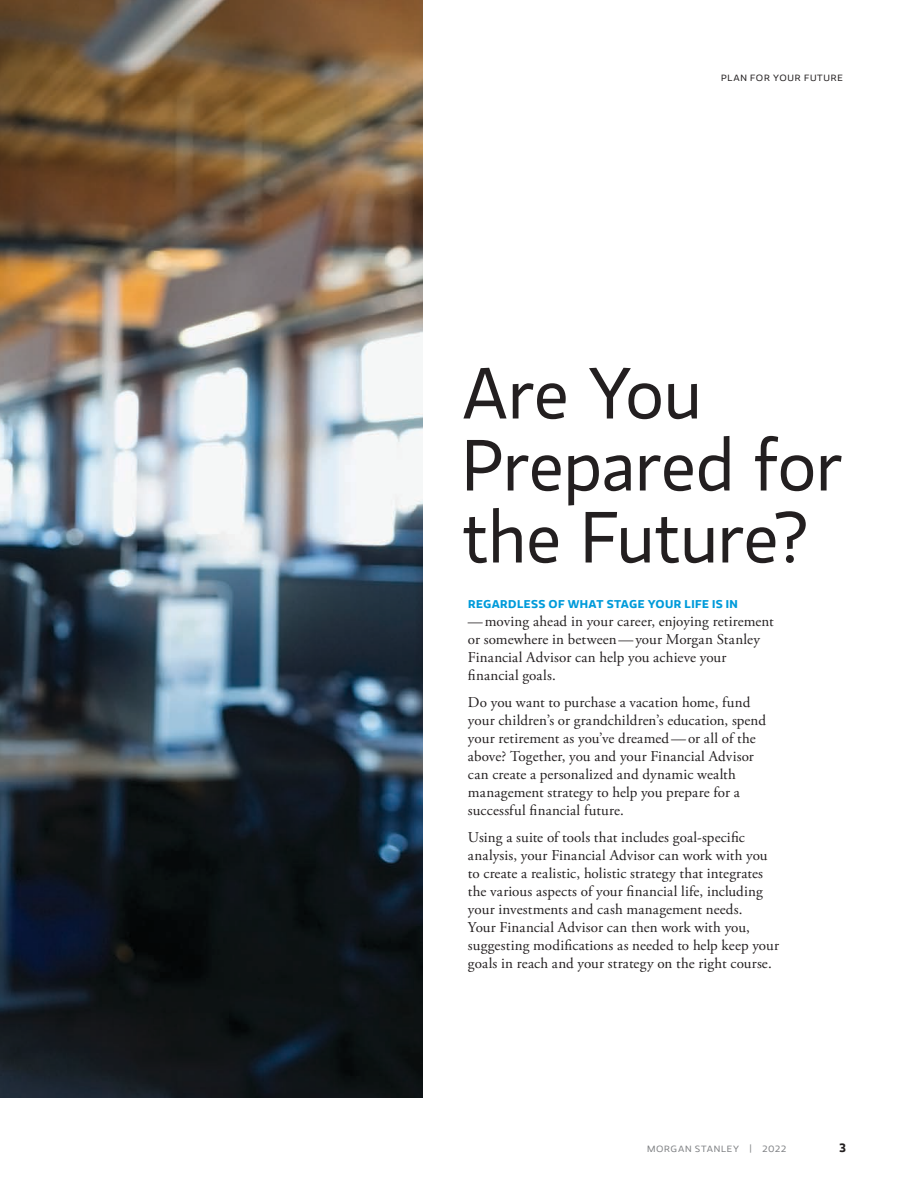
<style>
.page{position:relative;width:918px;height:1188px;background:#fff}
.page>*{position:absolute;margin:0;border:0;box-sizing:border-box;transform-origin:0 0}
.t1{font:72px/72px "MS Gloriola II Std";letter-spacing:-.01em;color:#231f20}
.t2{font:15px/18px "Adobe Garamond Pro";letter-spacing:.01em;color:#231f20}
.t3{font:700 12px "MS Gloriola II Std";color:#231f20}
.t4{font:700 11.25px "MS Gloriola II Std";letter-spacing:.03em;color:#009bda;scale:1.1 1}
.t5{font:9px "MS Gloriola II Std";letter-spacing:.07em;color:#808285;scale:1.1 1}
.t6{font:9px "MS Gloriola II Std";letter-spacing:.075em;color:#231f20;scale:1.1 1}
</style>
<div class="page">
<img style="left:0;top:0;width:423px;height:1098px">
<p class="t6" style="left:721px;top:72px;width:112px">PLAN FOR YOUR FUTURE</p>
<h1 class="t1" style="left:462px;top:356px;width:382px">Are You<br>Prepared for the Future?</h1>
<p class="t4" style="left:468px;top:596px;width:247px">REGARDLESS OF WHAT STAGE YOUR LIFE IS IN</p>
<p class="t2" style="left:468px;top:612px;width:307px">—moving ahead in your career, enjoying retirement or somewhere in between—your Morgan Stanley Financial Advisor can help you achieve your financial goals.</p>
<p class="t2" style="left:468px;top:693px;width:300px">Do you want to purchase a vacation home, fund your children’s or grandchildren’s education, spend your retirement as you’ve dreamed—or all of the above? Together, you and your Financial Advisor can create a personalized and dynamic wealth management strategy to help you prepare for a successful financial future.</p>
<p class="t2" style="left:468px;top:828px;width:313px">Using a suite of tools that includes goal-specific analysis, your Financial Advisor can work with you to create a realistic, holistic strategy that integrates the various aspects of your financial life, including your investments and cash management needs.<br>Your Financial Advisor can then work with you, suggesting modifications as needed to help keep your goals in reach and your strategy on the right course.</p>
<p class="t5" style="left:647px;top:1143px;width:128px">MORGAN STANLEY | 2022</p>
<p class="t3" style="left:840px;top:1139px;width:8px">3</p>
</div>
